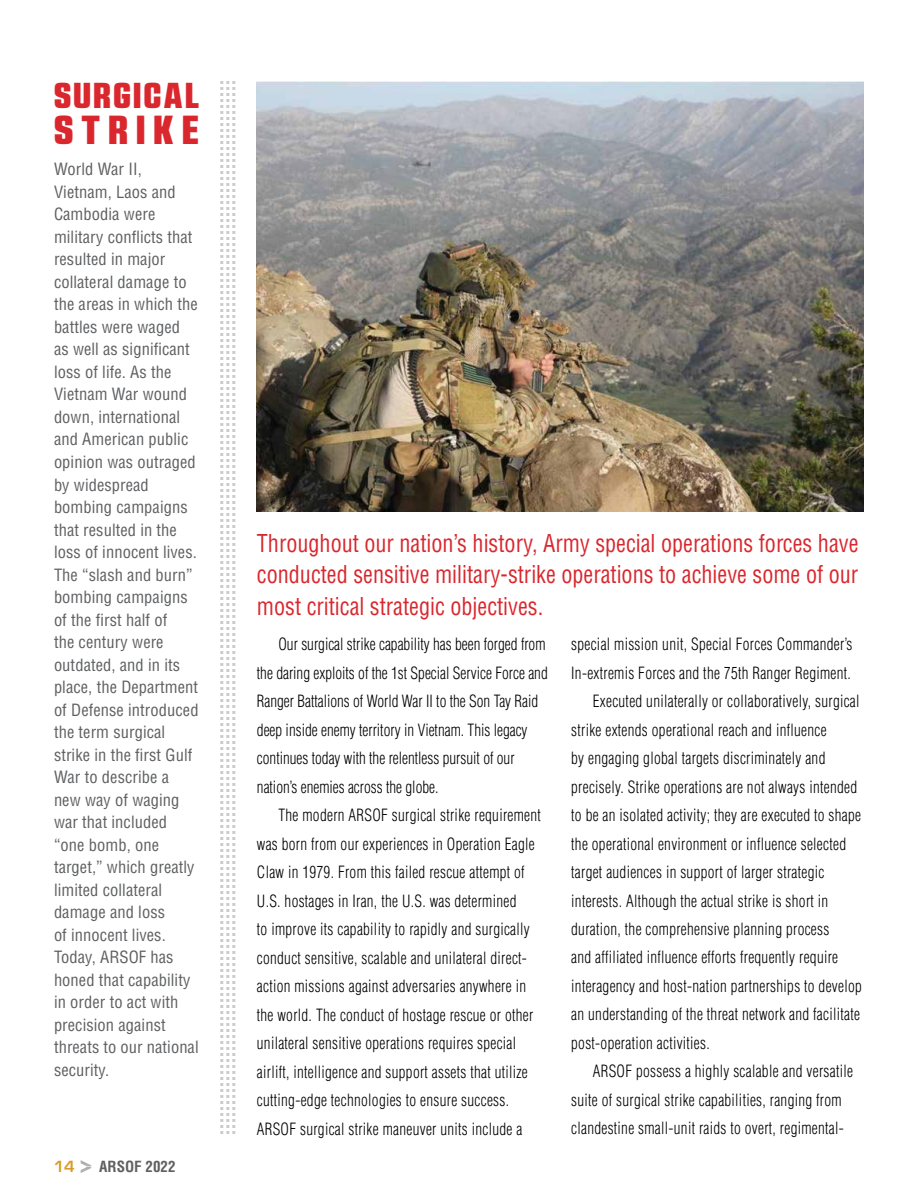
<style>
.page{position:relative;width:918px;height:1188px;background:#fff}
.page>*{position:absolute;margin:0;border:0;box-sizing:border-box;transform-origin:0 0}
.t1{font:40.5px "RB No 2.1 a Black DEMO";letter-spacing:.195em;color:#d9272d;scale:1.1 1}
.t2{font:36px "RB No 2.1 a Black DEMO";letter-spacing:.07em;color:#d9272d;scale:1.1 1}
.t3{font:condensed 24px/31.5px "Helvetica LT Std";color:#d9272d;text-align:justify;scale:.92 1}
.t4{font:300 condensed 16.5px/28.5px "Helvetica LT Std";letter-spacing:.02em;color:#000;scale:.92 1}
.t5{font:condensed 16.5px/22.5px "Helvetica LT Std";letter-spacing:.005em;color:#5f6062}
.t6{font:300 condensed 16.5px/28.5px "Helvetica LT Std";color:#000;scale:.92 1}
.t7{font:700 condensed 15px "Helvetica LT Std";color:#5f6062}
.s1{font-family:"Eurostile LT Std";font-weight:600;font-stretch:normal;color:#d99a28}
.s2{font-family:"Captureit";font-weight:400;font-stretch:normal;font-size:27px;color:#aaacaf}
</style>
<div class="page">
<svg style="left:220px;top:81px;width:15px;height:1053px"></svg>
<img style="left:257px;top:81px;width:607px;height:431px">
<h2 class="t2" style="left:54px;top:81px;width:128px">SURGICAL</h2>
<h1 class="t1" style="left:54px;top:114px;width:133px">STRIKE</h1>
<p class="t5" style="left:54px;top:158px;width:146px">World War II,<br>Vietnam, Laos and<br>Cambodia were military conflicts that resulted in major collateral damage to the areas in which the battles were waged as well as significant loss of life. As the<br>Vietnam War wound down, international and American public opinion was outraged by widespread bombing campaigns that resulted in the loss of innocent lives.<br>The “slash and burn” bombing campaigns of the first half of<br>the century were outdated, and in its place, the Department of Defense introduced the term surgical strike in the first Gulf<br>War to describe a new way of waging war that included “one bomb, one target,” which greatly limited collateral damage and loss<br>of innocent lives.<br>Today, ARSOF has honed that capability in order to act with precision against threats to our national security.</p>
<p class="t7" style="left:54px;top:1157px;width:123px"><span class="s1">14</span> <span class="s2">&gt;</span> ARSOF 2022</p>
<h3 class="t3" style="left:257px;top:527px;width:655px">Throughout our nation’s history, Army special operations forces have conducted sensitive military-strike operations to achieve some of our most critical strategic objectives.</h3>
<p class="t6" style="left:257px;top:630px;width:318px;text-indent:22px">Our surgical strike capability has been forged from the daring exploits of the 1st Special Service Force and Ranger Battalions of World War II to the Son Tay Raid deep inside enemy territory in Vietnam. This legacy continues today with the relentless pursuit of our nation’s enemies across the globe.</p>
<p class="t4" style="left:257px;top:801px;width:310px;text-indent:22px">The modern ARSOF surgical strike requirement was born from our experiences in Operation Eagle Claw in 1979. From this failed rescue attempt of U.S. hostages in Iran, the U.S. was determined<br>to improve its capability to rapidly and surgically conduct sensitive, scalable and unilateral direct&shy;action missions against adversaries anywhere in the world. The conduct of hostage rescue or other unilateral sensitive operations requires special airlift, intelligence and support assets that utilize cutting-edge technologies to ensure success.<br>ARSOF surgical strike maneuver units include a</p>
<p class="t4" style="left:571px;top:630px;width:307px">special mission unit, Special Forces Commander’s</p>
<p class="t4" style="left:571px;top:658px;width:305px">In-extremis Forces and the 75th Ranger Regiment.</p>
<p class="t4" style="left:593px;top:687px;width:291px">Executed unilaterally or collaboratively, surgical</p>
<p class="t4" style="left:571px;top:715px;width:279px">strike extends operational reach and influence</p>
<p class="t4" style="left:571px;top:744px;width:278px">by engaging global targets discriminately and</p>
<p class="t4" style="left:571px;top:772px;width:312px">precisely. Strike operations are not always intended</p>
<p class="t4" style="left:571px;top:801px;width:317px">to be an isolated activity; they are executed to shape</p>
<p class="t4" style="left:571px;top:829px;width:300px">the operational environment or influence selected</p>
<p class="t4" style="left:571px;top:858px;width:277px">target audiences in support of larger strategic</p>
<p class="t4" style="left:571px;top:886px;width:281px">interests. Although the actual strike is short in</p>
<p class="t4" style="left:571px;top:915px;width:282px">duration, the comprehensive planning process</p>
<p class="t4" style="left:571px;top:943px;width:292px">and affiliated influence efforts frequently require</p>
<p class="t4" style="left:571px;top:972px;width:317px">interagency and host-nation partnerships to develop</p>
<p class="t4" style="left:571px;top:1000px;width:315px">an understanding of the threat network and facilitate</p>
<p class="t4" style="left:571px;top:1029px;width:152px">post-operation activities.</p>
<p class="t4" style="left:593px;top:1057px;width:284px">ARSOF possess a highly scalable and versatile</p>
<p class="t4" style="left:571px;top:1086px;width:295px">suite of surgical strike capabilities, ranging from</p>
<p class="t4" style="left:571px;top:1114px;width:298px">clandestine small-unit raids to overt, regimental-</p>
</div>
